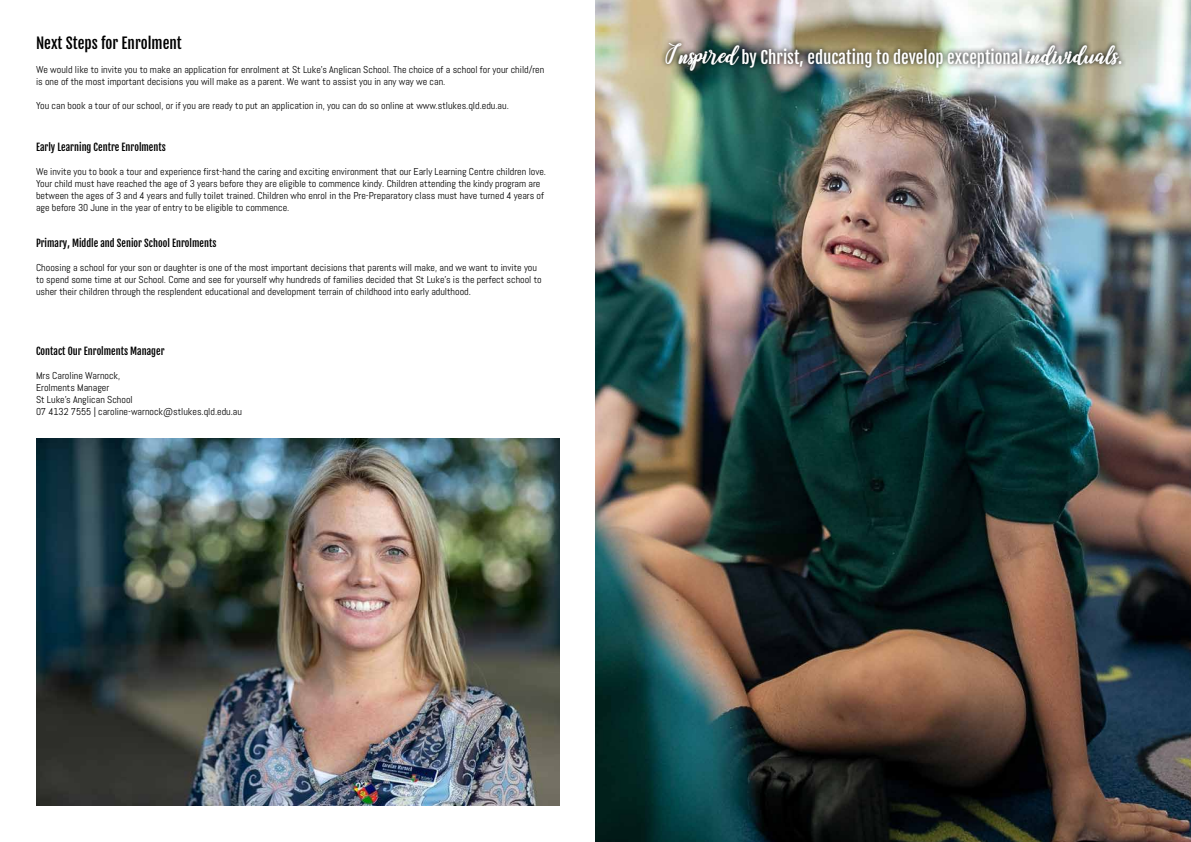
<style>
.page{position:relative;width:1191px;height:842px;background:#fff}
.page>*{position:absolute;margin:0;border:0;box-sizing:border-box;transform-origin:0 0}
.t1{font:16.8px "Fjalla One";color:#fff}
.t2{font:15px "Fjalla One";color:#000}
.t3{font:10px/12px "Abel";color:#000}
.t4{font:10px "Fjalla One";color:#000}
.s1{font-family:"Belindascript script";font-size:24px}
</style>
<div class="page">
<img style="left:36px;top:439px;width:524px;height:367px">
<img style="left:595px;top:0;width:596px;height:842px">
<img style="left:660px;top:38px;width:466px;height:38px">
<h2 class="t2" style="left:36px;top:34px;width:147px">Next Steps for Enrolment</h2>
<p class="t3" style="left:36px;top:64px;width:510px">We would like to invite you to make an application for enrolment at St Luke’s Anglican School. The choice of a school for your child/ren is one of the most important decisions you will make as a parent. We want to assist you in any way we can.</p>
<p class="t3" style="left:36px;top:100px;width:474px">You can book a tour of our school, or if you are ready to put an application in, you can do so online at www.stlukes.qld.edu.au.</p>
<p class="t4" style="left:36px;top:141px;width:131px">Early Learning Centre Enrolments</p>
<p class="t3" style="left:36px;top:166px;width:511px">We invite you to book a tour and experience first-hand the caring and exciting environment that our Early Learning Centre children love.<br>Your child must have reached the age of 3 years before they are eligible to commence kindy. Children attending the kindy program are between the ages of 3 and 4 years and fully toilet trained. Children who enrol in the Pre-Preparatory class must have turned 4 years of age before 30 June in the year of entry to be eligible to commence.</p>
<p class="t4" style="left:36px;top:237px;width:182px">Primary, Middle and Senior School Enrolments</p>
<p class="t3" style="left:36px;top:262px;width:507px">Choosing a school for your son or daughter is one of the most important decisions that parents will make, and we want to invite you to spend some time at our School. Come and see for yourself why hundreds of families decided that St Luke’s is the perfect school to usher their children through the resplendent educational and development terrain of childhood into early adulthood.</p>
<p class="t4" style="left:36px;top:345px;width:130px">Contact Our Enrolments Manager</p>
<p class="t3" style="left:36px;top:370px;width:207px">Mrs Caroline Warnock,<br>Erolments Manager<br>St Luke’s Anglican School<br>07 4132 7555 | caroline-warnock@stlukes.qld.edu.au</p>
<h1 class="t1" style="left:664px;top:47px;width:460px"><span class="s1">Inspired</span> by Christ, educating to develop exceptional <span class="s1">individuals</span>.</h1>
</div>
